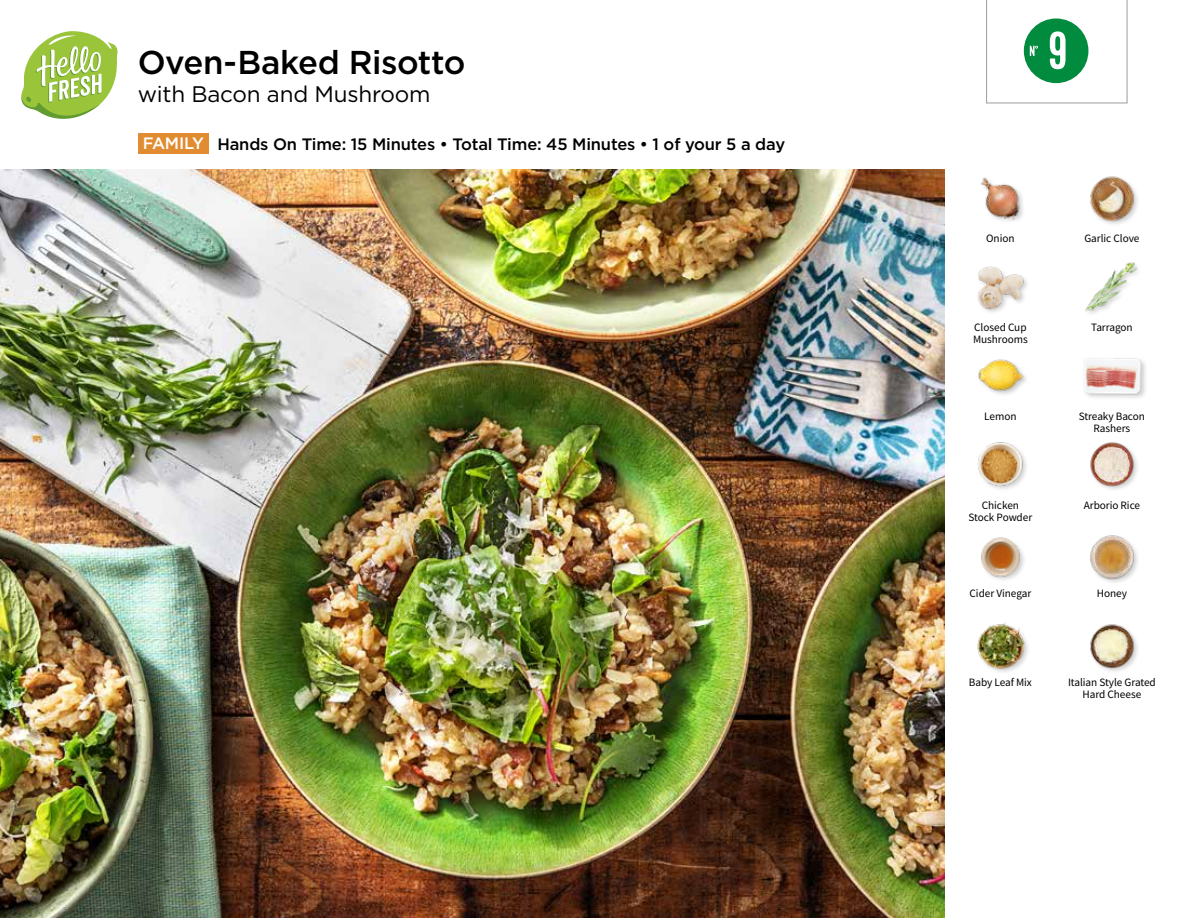
<style>
.page{position:relative;width:1188px;height:918px;background:#fff}
.page>*{position:absolute;margin:0;border:0;box-sizing:border-box;transform-origin:0 0}
.t1{font:54px "Kapra";color:#fff}
.t2{font:500 33px "Gotham";letter-spacing:-.015em;color:#000}
.t3{font:22.5px "Gotham";letter-spacing:-.01em;color:#000}
.t4{font:500 16.5px "Gotham";letter-spacing:-.01em;color:#000}
.t5{font:500 16.5px "Gotham";letter-spacing:-.01em;color:#fff}
.t6{font:11.25px/12px "Source Sans Pro";letter-spacing:-.005em;color:#000;text-align:center}
</style>
<div class="page">
<div style="left:138px;top:133px;width:70px;height:21px;background:#e18c31"></div>
<svg style="left:21px;top:31px;width:97px;height:88px"></svg>
<img style="left:0;top:170px;width:945px;height:748px">
<img style="left:981px;top:537px;width:43px;height:43px">
<img style="left:977px;top:623px;width:51px;height:49px">
<img style="left:1090px;top:624px;width:48px;height:48px">
<img style="left:1090px;top:535px;width:48px;height:48px">
<div style="left:978px;top:359px;width:51px;height:38px;background:#000;opacity:.2"></div>
<img style="left:978px;top:359px;width:45px;height:38px">
<img style="left:978px;top:442px;width:48px;height:47px">
<img style="left:1090px;top:442px;width:48px;height:48px">
<div style="left:1083px;top:356px;width:65px;height:44px;background:#000;opacity:.2"></div>
<img style="left:1083px;top:356px;width:58px;height:44px">
<img style="left:980px;top:177px;width:43px;height:44px">
<img style="left:977px;top:266px;width:50px;height:46px">
<img style="left:1085px;top:262px;width:53px;height:52px">
<img style="left:1090px;top:176px;width:48px;height:48px">
<svg style="left:986px;top:0;width:141px;height:104px"></svg>
<h2 class="t2" style="left:138px;top:41px;width:329px">Oven-Baked Risotto</h2>
<h3 class="t3" style="left:138px;top:82px;width:294px">with Bacon and Mushroom</h3>
<h3 class="t5" style="left:143px;top:133px;width:63px">FAMILY</h3>
<h3 class="t4" style="left:217px;top:133px;width:569px">Hands On Time: 15 Minutes • Total Time: 45 Minutes • 1 of your 5 a day</h3>
<h1 class="t1" style="left:1048px;top:19px;width:20px">9</h1>
<p class="t6" style="left:986px;top:232px;width:30px">Onion</p>
<p class="t6" style="left:1084px;top:232px;width:57px">Garlic Clove</p>
<p class="t6" style="left:974px;top:321px;width:54px">Closed Cup</p>
<p class="t6" style="left:1091px;top:321px;width:43px">Tarragon</p>
<p class="t6" style="left:973px;top:333px;width:56px">Mushrooms</p>
<p class="t6" style="left:984px;top:410px;width:34px">Lemon</p>
<p class="t6" style="left:1079px;top:410px;width:68px">Streaky Bacon<br>Rashers</p>
<p class="t6" style="left:982px;top:499px;width:39px">Chicken</p>
<p class="t6" style="left:1084px;top:499px;width:58px">Arborio Rice</p>
<p class="t6" style="left:969px;top:511px;width:65px">Stock Powder</p>
<p class="t6" style="left:970px;top:588px;width:63px">Cider Vinegar</p>
<p class="t6" style="left:1097px;top:588px;width:32px">Honey</p>
<p class="t6" style="left:969px;top:676px;width:65px">Baby Leaf Mix</p>
<p class="t6" style="left:1068px;top:676px;width:89px">Italian Style Grated<br>Hard Cheese</p>
</div>
